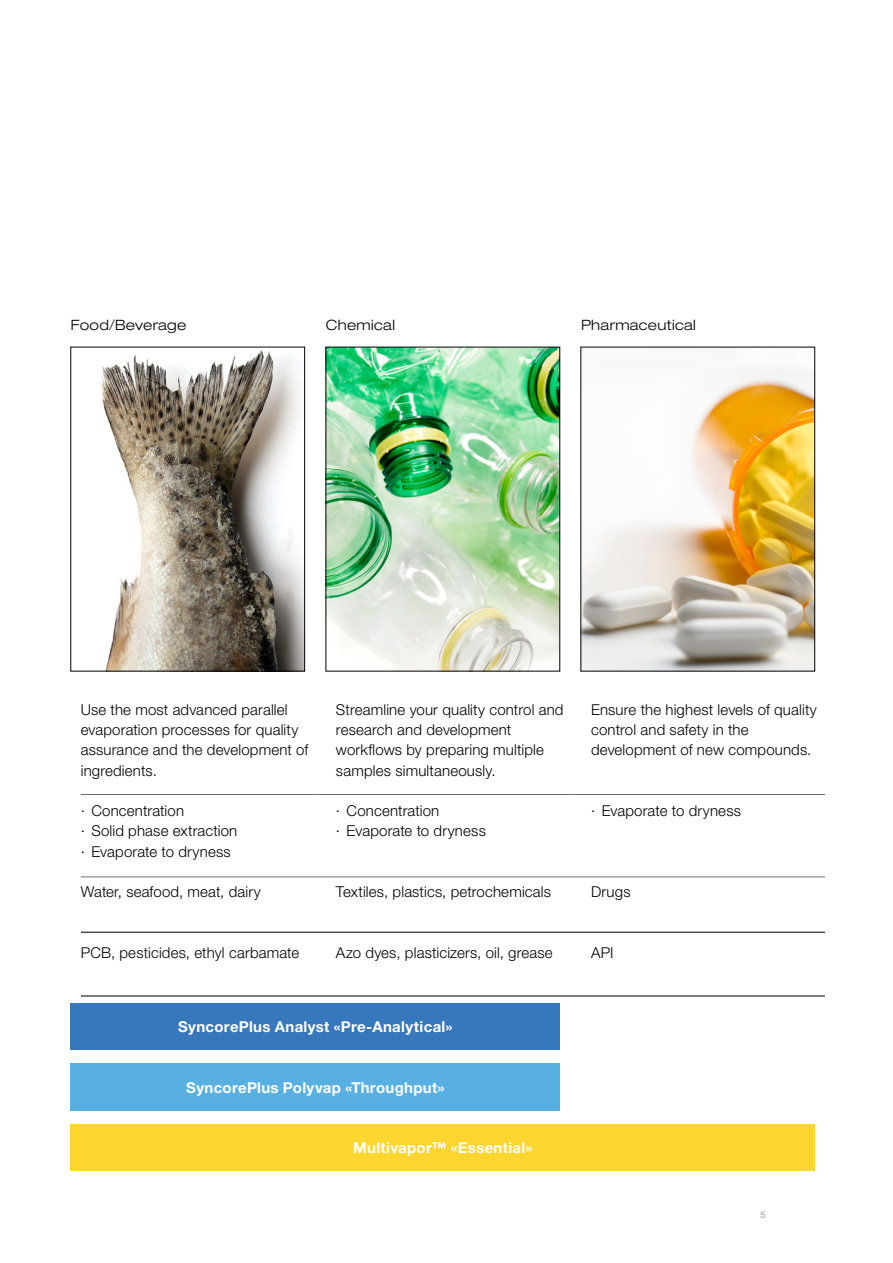
<style>
.page{position:relative;width:893px;height:1263px;background:#fff}
.page>*{position:absolute;margin:0;border:0;box-sizing:border-box;transform-origin:0 0}
.t1{font:300 15px/20.2px "Helvetica Neue LT Std";letter-spacing:.01em;color:#000}
.Content_left_en{font:700 15px "Helvetica Neue LT Std";letter-spacing:.02em;color:#fff}
.H3_Title_en{font:300 expanded 14.25px "Helvetica Neue LT Std";letter-spacing:.02em;color:#000}
.t2{font:300 9px "Helvetica Neue LT Std";color:#706f6f}
</style>
<div class="page">
<img style="left:583px;top:369px;width:230px;height:300px">
<img style="left:99px;top:350px;width:204px;height:319px">
<div style="left:71px;top:347px;width:234px;height:324px;border:1px solid #000"></div>
<hr style="left:81px;top:794px;width:234px;height:1px;background:#706f6f">
<hr style="left:315px;top:794px;width:255px;height:1px;background:#706f6f">
<hr style="left:570px;top:794px;width:255px;height:1px;background:#706f6f">
<hr style="left:81px;top:877px;width:234px;height:1px;background:#706f6f">
<hr style="left:315px;top:877px;width:255px;height:1px;background:#706f6f">
<hr style="left:570px;top:877px;width:255px;height:1px;background:#706f6f">
<hr style="left:81px;top:932px;width:234px;height:1px;background:#000">
<hr style="left:315px;top:932px;width:255px;height:1px;background:#000">
<hr style="left:570px;top:932px;width:255px;height:1px;background:#000">
<hr style="left:81px;top:996px;width:234px;height:1px;background:#000">
<hr style="left:315px;top:996px;width:255px;height:1px;background:#000">
<hr style="left:570px;top:996px;width:255px;height:1px;background:#000">
<div style="left:71px;top:1064px;width:489px;height:47px;background:#58b0e2"></div>
<div style="left:71px;top:1003px;width:489px;height:47px;background:#3777bc"></div>
<div style="left:71px;top:1125px;width:744px;height:46px;background:#ffd530"></div>
<img style="left:328px;top:349px;width:230px;height:320px">
<p class="H3_Title_en" style="left:71px;top:316px;width:117px">Food/Beverage</p>
<p class="H3_Title_en" style="left:326px;top:316px;width:71px">Chemical</p>
<p class="H3_Title_en" style="left:581px;top:316px;width:116px">Pharmaceutical</p>
<p class="t1" style="left:81px;top:699px;width:229px">Use the most advanced parallel evaporation processes for quality assurance and the development of ingredients.</p>
<p class="t1" style="left:336px;top:699px;width:229px">Streamline your quality control and research and development workflows by preparing multiple samples simultaneously.</p>
<p class="t1" style="left:591px;top:699px;width:227px">Ensure the highest levels of quality control and safety in the development of new compounds.</p>
<p class="t1" style="left:81px;top:800px;width:158px">· Concentration<br>· Solid phase extraction · Evaporate to dryness</p>
<p class="t1" style="left:336px;top:800px;width:151px">· Concentration<br>· Evaporate to dryness</p>
<p class="t1" style="left:591px;top:800px;width:151px">· Evaporate to dryness</p>
<p class="t1" style="left:81px;top:881px;width:182px">Water, seafood, meat, dairy</p>
<p class="t1" style="left:336px;top:881px;width:217px">Textiles, plastics, petrochemicals</p>
<p class="t1" style="left:591px;top:881px;width:41px">Drugs</p>
<p class="t1" style="left:81px;top:942px;width:220px">PCB, pesticides, ethyl carbamate</p>
<p class="t1" style="left:336px;top:942px;width:218px">Azo dyes, plasticizers, oil, grease</p>
<p class="t1" style="left:591px;top:942px;width:24px">API</p>
<p class="Content_left_en" style="left:178px;top:1017px;width:276px">SyncorePlus Analyst «Pre-Analytical»</p>
<p class="Content_left_en" style="left:186px;top:1078px;width:260px">SyncorePlus Polyvap «Throughput»</p>
<p class="Content_left_en" style="left:353px;top:1139px;width:181px">Multivapor™ «Essential»</p>
<p class="t2" style="left:760px;top:1209px;width:7px">5</p>
</div>
